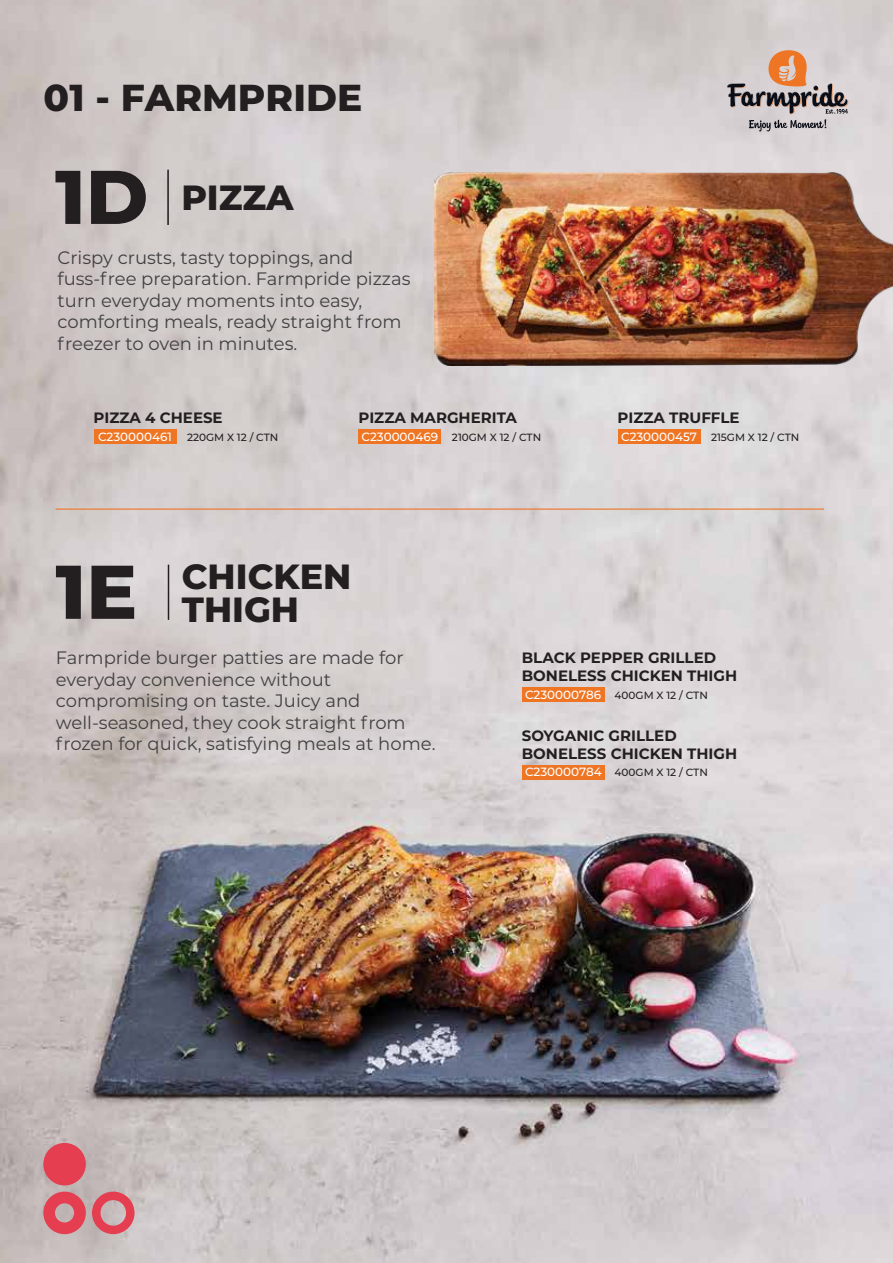
<style>
.page{position:relative;width:893px;height:1263px;background:#fff}
.page>*{position:absolute;margin:0;border:0;box-sizing:border-box;transform-origin:0 0}
.t1{font:800 37.5px "Montserrat";color:#231f20}
.t2{font:800 34.95px/33px "Montserrat";color:#231f20}
.t3{font:18px/21.6px "Montserrat";color:#414042}
.t4{font:700 15px/18px "Montserrat";color:#231f20}
.t5{font:500 12px "Montserrat";letter-spacing:-.005em;color:#fff}
.t6{font:500 10.5px "Montserrat";color:#231f20}
.s1{font-size:75.9px}
.s2{font-size:12px;color:#fff}
</style>
<div class="page">
<img style="left:0;top:0;width:893px;height:1263px">
<hr style="left:167px;top:170px;width:2px;height:55px;background:#231f20">
<hr style="left:168px;top:565px;width:1px;height:55px;background:#231f20">
<hr style="left:55px;top:508px;width:769px;height:2px;background:#ee7524">
<img style="left:434px;top:173px;width:459px;height:193px">
<svg style="left:727px;top:50px;width:121px;height:82px;background:#bbaba5"></svg>
<div style="left:43px;top:1143px;width:43px;height:42px;background:#e53e51;border-radius:50%"></div>
<svg style="left:92px;top:1191px;width:43px;height:43px;background:#d47e87"></svg>
<svg style="left:43px;top:1191px;width:43px;height:43px;background:#d66c77"></svg>
<div style="left:522px;top:688px;width:82px;height:14px;background:#ee7524"></div>
<div style="left:522px;top:765px;width:82px;height:14px;background:#ee7524"></div>
<div style="left:94px;top:429px;width:82px;height:14px;background:#ee7524"></div>
<div style="left:359px;top:429px;width:82px;height:14px;background:#ee7524"></div>
<div style="left:618px;top:429px;width:82px;height:14px;background:#ee7524"></div>
<h1 class="t1" style="left:44px;top:70px;width:320px">01 - FARMPRIDE</h1>
<h2 class="t2" style="left:55px;top:179px;width:240px"><span class="s1">1D</span> PIZZA</h2>
<p class="t3" style="left:58px;top:246px;width:354px">Crispy crusts, tasty toppings, and fuss-free preparation. Farmpride pizzas turn everyday moments into easy, comforting meals, ready straight from freezer to oven in minutes.</p>
<p class="t4" style="left:94px;top:408px;width:131px">PIZZA 4 CHEESE</p>
<p class="t5" style="left:98px;top:428px;width:75px">C230000461</p>
<p class="t6" style="left:187px;top:429px;width:93px">220GM X 12 / CTN</p>
<p class="t4" style="left:359px;top:408px;width:160px">PIZZA MARGHERITA</p>
<p class="t6" style="left:361px;top:429px;width:181px"><span class="s2">C230000469</span> 210GM X 12 / CTN</p>
<p class="t4" style="left:618px;top:408px;width:124px">PIZZA TRUFFLE</p>
<p class="t6" style="left:621px;top:429px;width:180px"><span class="s2">C230000457</span> 215GM X 12 / CTN</p>
<h2 class="t2" style="left:55px;top:558px;width:297px;text-indent:126px">CHICKEN<br><span class="s1">1E</span> THIGH</h2>
<p class="t3" style="left:56px;top:646px;width:381px">Farmpride burger patties are made for everyday convenience without compromising on taste. Juicy and well-seasoned, they cook straight from frozen for quick, satisfying meals at home.</p>
<p class="t4" style="left:522px;top:648px;width:217px">BLACK PEPPER GRILLED<br>BONELESS CHICKEN THIGH</p>
<p class="t6" style="left:525px;top:688px;width:184px"><span class="s2">C230000786</span> 400GM X 12 / CTN</p>
<p class="t4" style="left:522px;top:726px;width:217px">SOYGANIC GRILLED<br>BONELESS CHICKEN THIGH</p>
<p class="t6" style="left:525px;top:765px;width:184px"><span class="s2">C230000784</span> 400GM X 12 / CTN</p>
</div>
